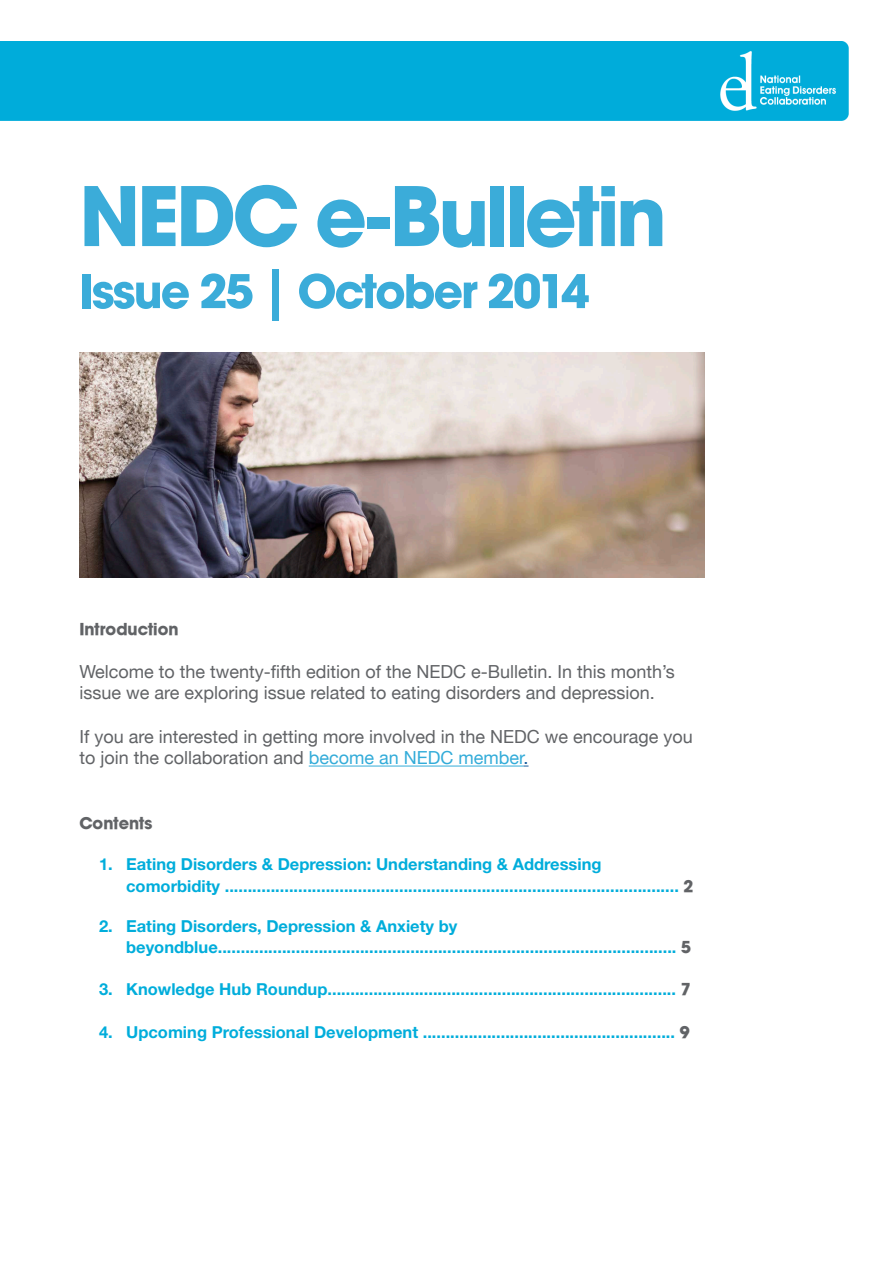
<style>
.page{position:relative;width:893px;height:1263px;background:#fff}
.page>*{position:absolute;margin:0;border:0;box-sizing:border-box;transform-origin:0 0}
.t1{font:700 90px "Avant Garde Md ITC";letter-spacing:-.035em;color:#3bacd9}
.t2{font:700 51px "Avant Garde Md ITC";letter-spacing:-.035em;color:#3bacd9}
.t3{font:18px/21.6px "Helvetica Neue LT";color:#616366}
.t4{font:18px "Avant Garde Md ITCTT Bold";color:#616366}
.t5{font:700 16.5px/21.6px "Helvetica Neue LT Std";color:#00addb}
.s1{color:#33acd9}
.s2{color:#175d9e}
.s3{font-family:"Avant Garde Md ITCTT Bold";font-weight:400;font-size:18px;color:#616366}
</style>
<div class="page">
<div style="left:0;top:41px;width:848px;height:80px;background:#00acda"></div>
<div style="left:67px;top:62px;width:367px;height:37px;background:#00acda"></div>
<img style="left:79px;top:353px;width:625px;height:225px">
<hr style="left:309px;top:766px;width:214px;height:1px;background:#33acd9">
<p class="t1" style="left:79px;top:161px;width:589px">NEDC e-Bulletin</p>
<p class="t2" style="left:79px;top:260px;width:511px">Issue 25 | October 2014</p>
<p class="t4" style="left:79px;top:618px;width:101px">Introduction</p>
<p class="t3" style="left:79px;top:660px;width:597px">Welcome to the twenty-fifth edition of the NEDC e-Bulletin. In this month’s issue we are exploring issue related to eating disorders and depression.</p>
<p class="t3" style="left:79px;top:725px;width:615px">If you are interested in getting more involved in the NEDC we encourage you to join the collaboration and <span class="s1">become an NEDC member</span><span class="s2">.</span></p>
<p class="t4" style="left:79px;top:812px;width:75px">Contents</p>
<p class="t5" style="left:126px;top:853px;width:569px;text-indent:-27px">1. Eating Disorders &amp; Depression: Understanding &amp; Addressing comorbidity ................................................................................................... <span class="s3">2</span></p>
<p class="t5" style="left:126px;top:915px;width:566px;text-indent:-27px">2. Eating Disorders, Depression &amp; Anxiety by beyondblue.................................................................................................... <span class="s3">5</span></p>
<p class="t5" style="left:99px;top:978px;width:593px">3. Knowledge Hub Roundup............................................................................ <span class="s3">7</span></p>
<p class="t5" style="left:99px;top:1021px;width:592px">4. Upcoming Professional Development ....................................................... <span class="s3">9</span></p>
</div>
